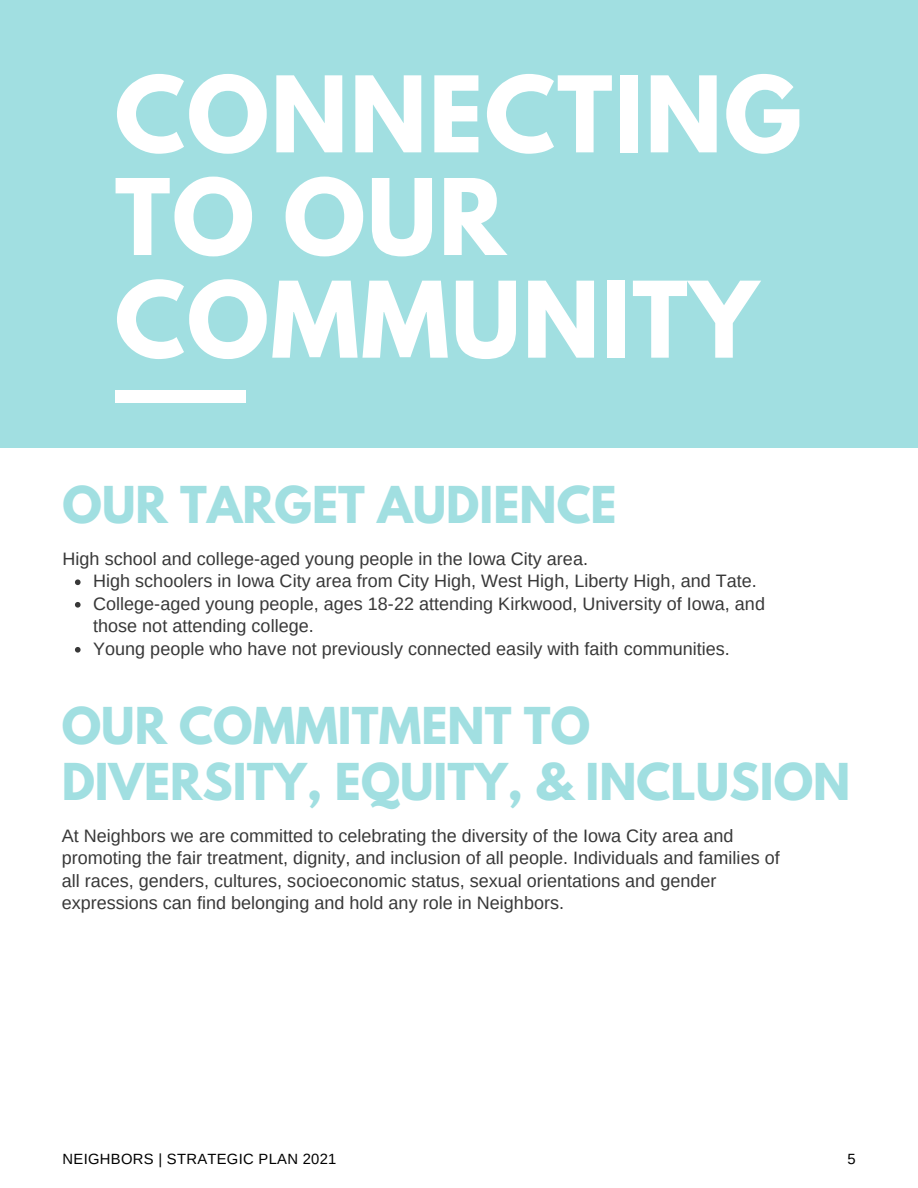
<style>
.page{position:relative;width:918px;height:1188px;background:#fff}
.page>*{position:absolute;margin:0;border:0;box-sizing:border-box;transform-origin:0 0}
.t1{font:700 93.45px/102.6px "League Spartan";letter-spacing:.02em;color:#fff}
.t2{font:700 45px/56.2px "League Spartan";color:#a1dfe1}
.t3{font:18px/22.5px "Arimo";color:#383838}
.t4{font:14.85px "Arimo";letter-spacing:.02em;color:#000}
</style>
<div class="page">
<div style="left:0;top:0;width:918px;height:447px;background:#a1dfe1"></div>
<div style="left:115px;top:390px;width:130px;height:13px;background:#fff"></div>
<svg style="left:75px;top:579px;width:6px;height:6px"></svg>
<svg style="left:75px;top:602px;width:6px;height:6px"></svg>
<svg style="left:75px;top:647px;width:6px;height:6px"></svg>
<p class="t1" style="left:115px;top:75px;width:688px">CONNECTING<br>TO OUR<br>COMMUNITY</p>
<p class="t2" style="left:63px;top:482px;width:556px">OUR TARGET AUDIENCE</p>
<p class="t3" style="left:63px;top:547px;width:527px">High school and college-aged young people in the Iowa City area.</p>
<p class="t3" style="left:93px;top:570px;width:665px">High schoolers in Iowa City area from City High, West High, Liberty High, and Tate.</p>
<p class="t3" style="left:93px;top:592px;width:673px">College-aged young people, ages 18-22 attending Kirkwood, University of Iowa, and those not attending college.</p>
<p class="t3" style="left:93px;top:637px;width:638px">Young people who have not previously connected easily with faith communities.</p>
<p class="t2" style="left:62px;top:704px;width:790px">OUR COMMITMENT TO<br>DIVERSITY, EQUITY, &amp; INCLUSION</p>
<p class="t3" style="left:62px;top:824px;width:720px">At Neighbors we are committed to celebrating the diversity of the Iowa City area and promoting the fair treatment, dignity, and inclusion of all people. Individuals and families of all races, genders, cultures, socioeconomic status, sexual orientations and gender expressions can find belonging and hold any role in Neighbors.</p>
<p class="t4" style="left:63px;top:1150px;width:275px">NEIGHBORS | STRATEGIC PLAN 2021</p>
<p class="t4" style="left:848px;top:1150px;width:10px">5</p>
</div>
